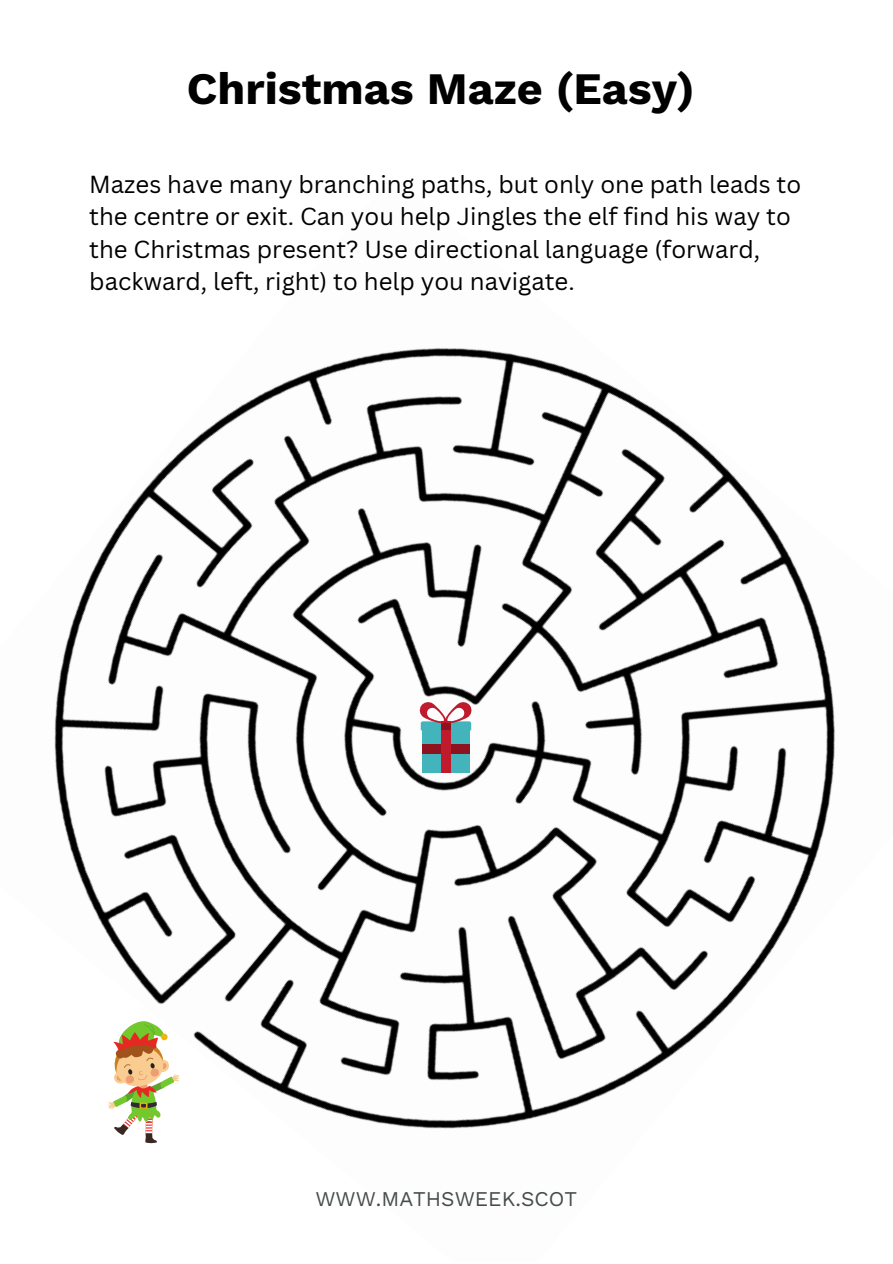
<style>
.page{position:relative;width:893px;height:1264px;background:#fff}
.page>*{position:absolute;margin:0;border:0;box-sizing:border-box;transform-origin:0 0}
.t1{font:700 45px "Work Sans";color:#000}
.t2{font:24px/32.5px "Canva Sans";color:#000}
.t3{font:21px "Work Sans";color:#464c4c}
</style>
<div class="page">
<img style="left:54px;top:348px;width:781px;height:796px">
<div style="left:422px;top:726px;width:47px;height:47px;background:#43b4bc"></div>
<div style="left:422px;top:744px;width:47px;height:10px;background:#8f131f"></div>
<div style="left:441px;top:730px;width:9px;height:43px;background:#bf1b2c"></div>
<svg style="left:418px;top:701px;width:54px;height:29px"></svg>
<svg style="left:107px;top:1021px;width:72px;height:122px"></svg>
<p class="t1" style="left:187px;top:62px;width:509px">Christmas Maze (Easy)</p>
<p class="t2" style="left:89px;top:167px;width:713px">Mazes have many branching paths, but only one path leads to the centre or exit. Can you help Jingles the elf find his way to the Christmas present? Use directional language (forward, backward, left, right) to help you navigate.</p>
<p class="t3" style="left:315px;top:1186px;width:263px">WWW.MATHSWEEK.SCOT</p>
</div>
